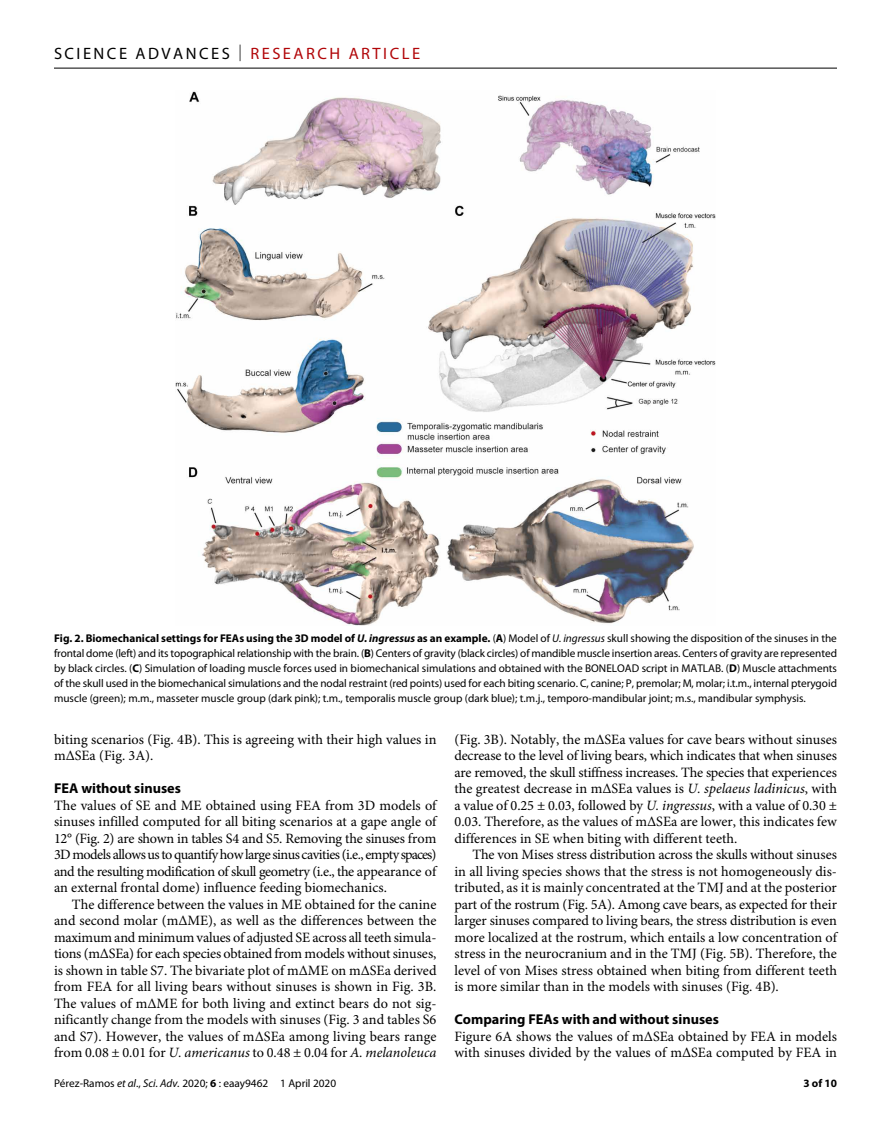
<style>
.page{position:relative;width:891px;height:1134px;background:#fff}
.page>*{position:absolute;margin:0;border:0;box-sizing:border-box;transform-origin:0 0}
.t1{font:16.5px "Myriad Pro";letter-spacing:.15em;color:#000}
.t2{font:14.25px/16.5px "Minion Pro";color:#000;text-align:justify}
.t3{font:700 14.25px "Myriad Pro";color:#000}
.t4{font:11.25px/15px "Myriad Pro";color:#000;text-align:justify}
.t5{font:700 11.25px "Myriad Pro";color:#000}
.s1{font-weight:300}
.s2{color:#b10508}
.s3{font-weight:700}
.s4{font-weight:700;font-style:italic}
.s5{font-style:italic}
</style>
<div class="page">
<hr style="left:54px;top:68px;width:783px;height:1px;background:#000">
<img style="left:176px;top:91px;width:540px;height:535px">
<p class="t1" style="left:54px;top:40px;width:368px">SCIENCE ADVANCES <span class="s1">|</span> <span class="s2">RESEARCH ARTICLE</span></p>
<p class="t4" style="left:54px;top:631px;width:785px"><span class="s3">Fig. 2. Biomechanical settings for FEAs using the 3D model of</span> <span class="s4">U. ingressus</span> <span class="s3">as an example.</span> (<span class="s3">A</span>) Model of <span class="s5">U. ingressus</span> skull showing the disposition of the sinuses in the frontal dome (left) and its topographical relationship with the brain. (<span class="s3">B</span>) Centers of gravity (black circles) of mandible muscle insertion areas. Centers of gravity are represented by black circles. (<span class="s3">C</span>) Simulation of loading muscle forces used in biomechanical simulations and obtained with the BONELOAD script in MATLAB. (<span class="s3">D</span>) Muscle attachments of the skull used in the biomechanical simulations and the nodal restraint (red points) used for each biting scenario. C, canine; P, premolar; M, molar; i.t.m., internal pterygoid muscle (green); m.m., masseter muscle group (dark pink); t.m., temporalis muscle group (dark blue); t.m.j., temporo-mandibular joint; m.s., mandibular symphysis.</p>
<p class="t2" style="left:54px;top:732px;width:384px">biting scenarios (Fig. 4B). This is agreeing with their high values in m∆SEa (Fig. 3A).</p>
<p class="t3" style="left:54px;top:777px;width:128px">FEA without sinuses</p>
<p class="t2" style="left:54px;top:798px;width:384px">The values of SE and ME obtained using FEA from 3D models of sinuses infilled computed for all biting scenarios at a gape angle of 12° (Fig. 2) are shown in tables S4 and S5. Removing the sinuses from 3D models allows us to quantify how large sinus cavities (i.e., empty spaces) and the resulting modification of skull geometry (i.e., the appearance of an external frontal dome) influence feeding biomechanics.</p>
<p class="t2" style="left:54px;top:897px;width:384px;text-indent:18px">The difference between the values in ME obtained for the canine and second molar (m∆ME), as well as the differences between the maximum and minimum values of adjusted SE across all teeth simula&shy;tions (m∆SEa) for each species obtained from models without sinuses, is shown in table S7. The bivariate plot of m∆ME on m∆SEa derived from FEA for all living bears without sinuses is shown in Fig. 3B.<br>The values of m∆ME for both living and extinct bears do not sig&shy;nificantly change from the models with sinuses (Fig. 3 and tables S6 and S7). However, the values of m∆SEa among living bears range from 0.08 ± 0.01 for <span class="s5">U. americanus</span> to 0.48 ± 0.04 for <span class="s5">A. melanoleuca</span></p>
<p class="t4" style="left:54px;top:1076px;width:284px">Pérez-Ramos <span class="s5">et al</span>., <span class="s5">Sci. Adv.</span> 2020; <span class="s3">6</span> : eaay9462 1 April 2020</p>
<p class="t2" style="left:454px;top:732px;width:384px">(Fig. 3B). Notably, the m∆SEa values for cave bears without sinuses decrease to the level of living bears, which indicates that when sinuses are removed, the skull stiffness increases. The species that experiences the greatest decrease in m∆SEa values is <span class="s5">U. spelaeus ladinicus</span>, with a value of 0.25 ± 0.03, followed by <span class="s5">U. ingressus</span>, with a value of 0.30 ± 0.03. Therefore, as the values of m∆SEa are lower, this indicates few differences in SE when biting with different teeth.</p>
<p class="t2" style="left:454px;top:848px;width:384px;text-indent:18px">The von Mises stress distribution across the skulls without sinuses in all living species shows that the stress is not homogeneously dis&shy;tributed, as it is mainly concentrated at the TMJ and at the posterior part of the rostrum (Fig. 5A). Among cave bears, as expected for their larger sinuses compared to living bears, the stress distribution is even more localized at the rostrum, which entails a low concentration of stress in the neurocranium and in the TMJ (Fig. 5B). Therefore, the level of von Mises stress obtained when biting from different teeth is more similar than in the models with sinuses (Fig. 4B).</p>
<p class="t3" style="left:454px;top:1008px;width:266px">Comparing FEAs with and without sinuses</p>
<p class="t2" style="left:455px;top:1029px;width:384px">Figure 6A shows the values of m∆SEa obtained by FEA in models with sinuses divided by the values of m∆SEa computed by FEA in</p>
<p class="t5" style="left:803px;top:1074px;width:35px">3 of 10</p>
</div>
